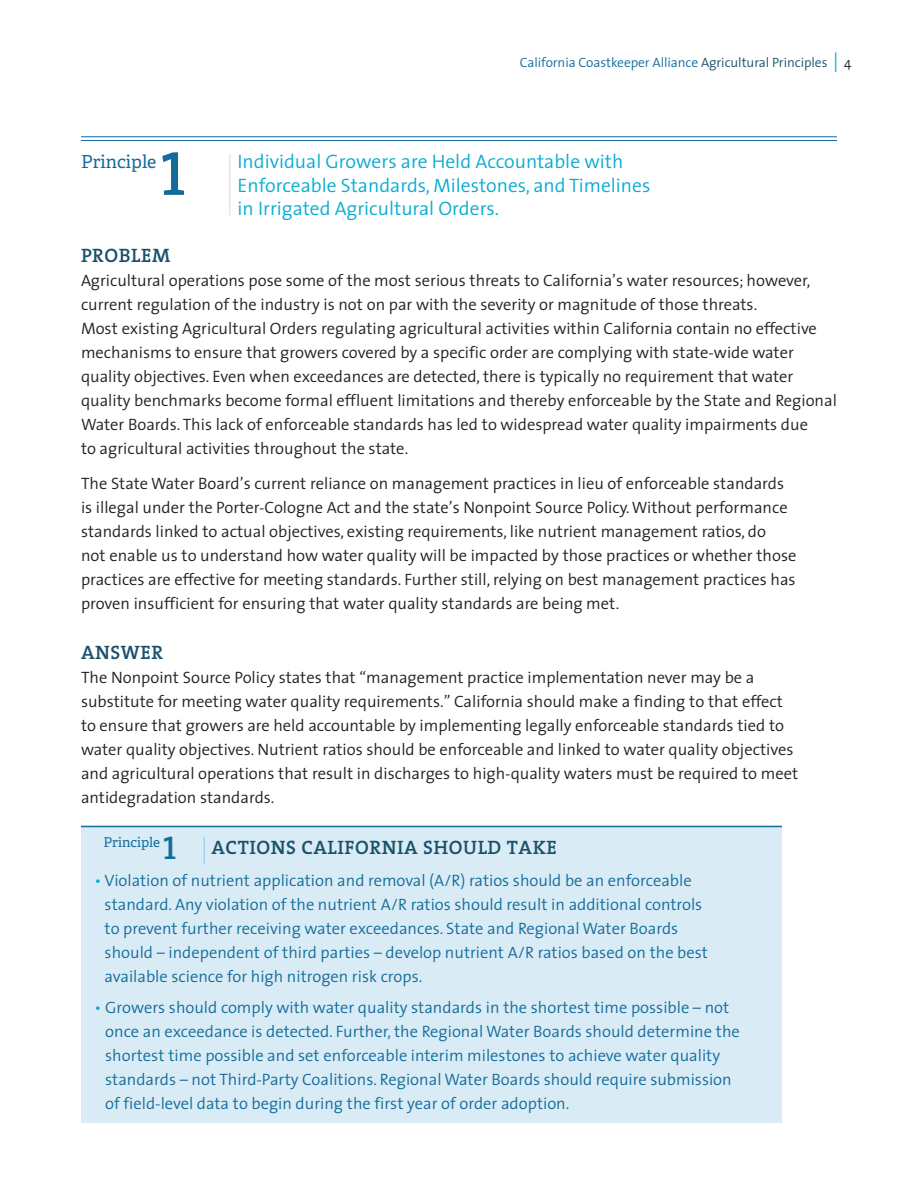
<style>
.page{position:relative;width:918px;height:1188px;background:#fff}
.page>*{position:absolute;margin:0;border:0;box-sizing:border-box;transform-origin:0 0}
.Principle{font:63px "The Serif Semi Bold Caps";color:#146c9b}
.Principle_small{font:33px "The Serif Semi Bold Caps";color:#146c9b}
.Principle_body{font:300 19.5px/23.2px "The Sans";color:#08acd2}
.Head_D{font:19.5px "The Serif Semi Bold Caps";letter-spacing:.03em;color:#19506a}
.Head_C{font:19.5px "The Serif Semi Bold Caps";letter-spacing:.03em;color:#19506a}
.Principle-2{font:18px "Adelle PE";color:#146c9b}
.Body_A{font:300 16.5px/24px "The Sans";color:#231f20}
.Action_bullets{font:300 16.5px/24px "The Sans";color:#146c9b}
.Pagination__recto{font:300 13.5px "The Sans";letter-spacing:-.005em;color:#146c9b}
.Principle_small-2{font:13.5px "Adelle PE";color:#146c9b}
.s1{color:#19506a}
.s2{font-size:19.5px;color:#08acd2}
.s3{color:#231f20}
.s4{font-family:"The Sans";font-weight:300;font-size:27px;color:#71c0dd}
.s5{color:#08acd2}
</style>
<div class="page">
<div style="left:81px;top:827px;width:701px;height:296px;background:#d9ecf5"></div>
<hr style="left:81px;top:136px;width:756px;height:1px;background:#146c9b">
<hr style="left:81px;top:140px;width:756px;height:1px;background:#146c9b">
<hr style="left:230px;top:154px;width:1px;height:61px;background:#dbd8d8">
<hr style="left:81px;top:826px;width:701px;height:1px;background:#146c9b">
<p class="Principle-2" style="left:81px;top:148px;width:77px">Principle</p>
<p class="Principle" style="left:160px;top:121px;width:27px">1</p>
<p class="Pagination__recto" style="left:520px;top:51px;width:333px">California Coastkeeper Alliance <span class="s1">Agricultural Principles</span> <span class="s2">|</span> <span class="s3">4</span></p>
<p class="Principle_body" style="left:238px;top:149px;width:414px">Individual Growers are Held Accountable with<br>Enforceable Standards, Milestones, and Timelines in Irrigated Agricultural Orders.</p>
<p class="Head_C" style="left:81px;top:240px;width:91px">PROBLEM</p>
<p class="Body_A" style="left:81px;top:268px;width:757px">Agricultural operations pose some of the most serious threats to California’s water resources; however, current regulation of the industry is not on par with the severity or magnitude of those threats.<br>Most existing Agricultural Orders regulating agricultural activities within California contain no effective mechanisms to ensure that growers covered by a specific order are complying with state-wide water quality objectives. Even when exceedances are detected, there is typically no requirement that water quality benchmarks become formal effluent limitations and thereby enforceable by the State and Regional Water Boards. This lack of enforceable standards has led to widespread water quality impairments due<br>to agricultural activities throughout the state.</p>
<p class="Body_A" style="left:81px;top:471px;width:717px">The State Water Board’s current reliance on management practices in lieu of enforceable standards is illegal under the Porter-Cologne Act and the state’s Nonpoint Source Policy. Without performance standards linked to actual objectives, existing requirements, like nutrient management ratios, do<br>not enable us to understand how water quality will be impacted by those practices or whether those practices are effective for meeting standards. Further still, relying on best management practices has proven insufficient for ensuring that water quality standards are being met.</p>
<p class="Head_C" style="left:81px;top:637px;width:84px">ANSWER</p>
<p class="Body_A" style="left:81px;top:665px;width:719px">The Nonpoint Source Policy states that “management practice implementation never may be a substitute for meeting water quality requirements.” California should make a finding to that effect to ensure that growers are held accountable by implementing legally enforceable standards tied to water quality objectives. Nutrient ratios should be enforceable and linked to water quality objectives and agricultural operations that result in discharges to high-quality waters must be required to meet antidegradation standards.</p>
<p class="Head_D" style="left:202px;top:831px;width:356px"><span class="s4">|</span> ACTIONS CALIFORNIA SHOULD TAKE</p>
<p class="Action_bullets" style="left:105px;top:868px;width:605px;text-indent:-10px"><span class="s5">•</span> Violation of nutrient application and removal (A/R) ratios should be an enforceable standard. Any violation of the nutrient A/R ratios should result in additional controls to prevent further receiving water exceedances. State and Regional Water Boards should – independent of third parties – develop nutrient A/R ratios based on the best available science for high nitrogen risk crops.</p>
<p class="Action_bullets" style="left:105px;top:995px;width:636px;text-indent:-11px"><span class="s5">•</span> Growers should comply with water quality standards in the shortest time possible – not once an exceedance is detected. Further, the Regional Water Boards should determine the shortest time possible and set enforceable interim milestones to achieve water quality standards – not Third-Party Coalitions. Regional Water Boards should require submission of field-level data to begin during the first year of order adoption.</p>
<p class="Principle_small-2" style="left:104px;top:833px;width:58px">Principle</p>
<p class="Principle_small" style="left:163px;top:821px;width:15px">1</p>
</div>
